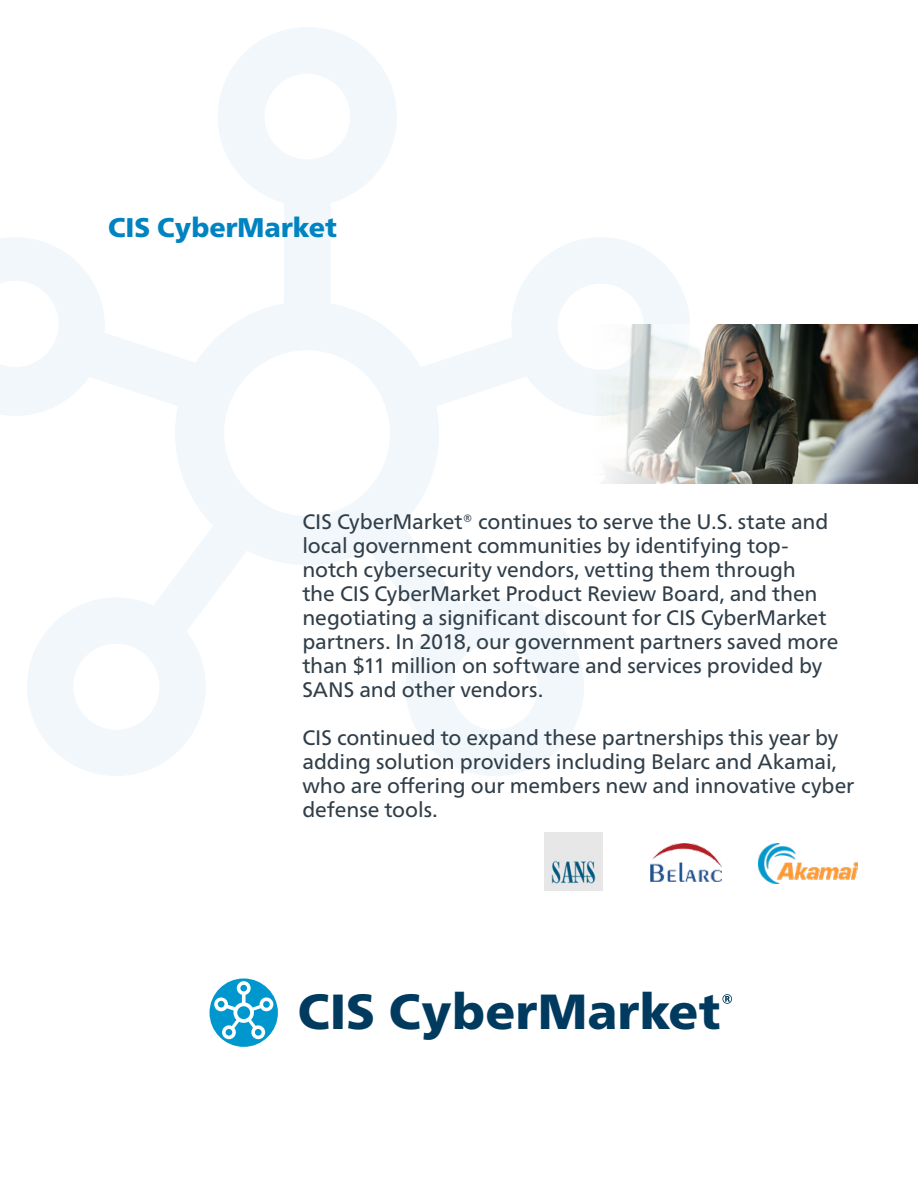
<style>
.page{position:relative;width:918px;height:1188px;background:#fff}
.page>*{position:absolute;margin:0;border:0;box-sizing:border-box;transform-origin:0 0}
.t1{font:900 49.35px "Frutiger Neue LTW1 G";letter-spacing:.01em;color:#003b5f}
.t2{font:900 27px "Frutiger Neue LTW1 G";color:#0083c1}
.t3{font:21px/24px "Frutiger Neue LTW1 G";letter-spacing:-.005em;color:#303e49}
</style>
<div class="page">
<svg style="left:0;top:27px;width:690px;height:749px"></svg>
<svg style="left:210px;top:978px;width:68px;height:69px"></svg>
<svg style="left:722px;top:994px;width:10px;height:10px"></svg>
<img style="left:759px;top:843px;width:98px;height:41px">
<img style="left:650px;top:844px;width:72px;height:38px">
<img style="left:544px;top:833px;width:58px;height:57px">
<img style="left:591px;top:324px;width:327px;height:160px">
<p class="t2" style="left:108px;top:211px;width:231px">CIS CyberMarket</p>
<p class="t3" style="left:302px;top:510px;width:538px">CIS CyberMarket® continues to serve the U.S. state and local government communities by identifying top&shy;notch cybersecurity vendors, vetting them through<br>the CIS CyberMarket Product Review Board, and then negotiating a significant discount for CIS CyberMarket partners. In 2018, our government partners saved more than $11 million on software and services provided by SANS and other vendors.</p>
<p class="t3" style="left:302px;top:726px;width:554px">CIS continued to expand these partnerships this year by adding solution providers including Belarc and Akamai, who are offering our members new and innovative cyber defense tools.</p>
<p class="t1" style="left:298px;top:982px;width:424px">CIS CyberMarket</p>
</div>
